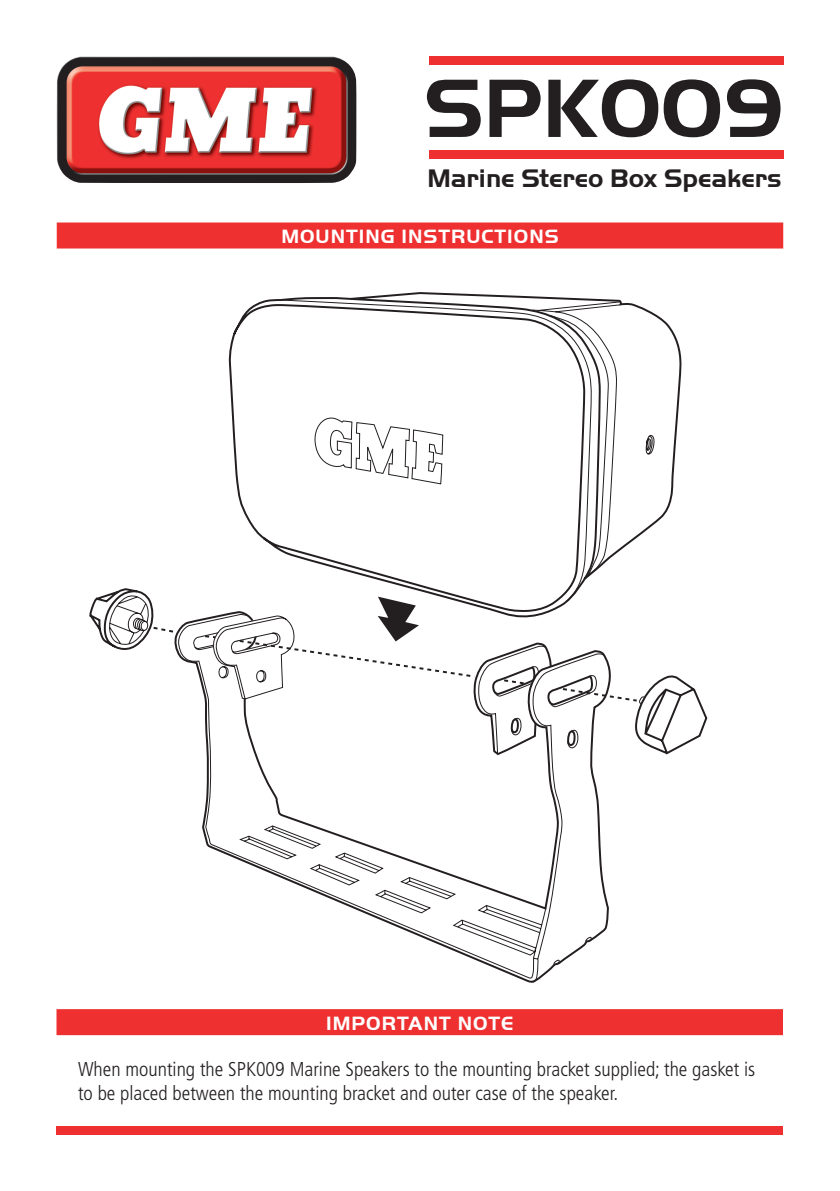
<style>
.page{position:relative;width:840px;height:1191px;background:#fff}
.page>*{position:absolute;margin:0;border:0;box-sizing:border-box;transform-origin:0 0}
.t1{font:700 85.8px "Handel Gothic EF";color:#231f20}
.t2{font:700 26.4px "Handel Gothic EF";color:#231f20}
.t3{font:300 condensed 20px/24px "Frutiger LT";color:#231f20}
.t4{font:700 20px "Handel Gothic EF";letter-spacing:.05em;color:#fff}
</style>
<div class="page">
<svg style="left:202px;top:756px;width:403px;height:226px"></svg>
<svg style="left:228px;top:293px;width:453px;height:258px"></svg>
<svg style="left:280px;top:299px;width:375px;height:288px"></svg>
<svg style="left:89px;top:587px;width:618px;height:169px"></svg>
<div style="left:56px;top:1009px;width:726px;height:26px;background:#ee3030"></div>
<img style="left:57px;top:57px;width:299px;height:126px">
<div style="left:57px;top:222px;width:725px;height:26px;background:#ee3030"></div>
<div style="left:429px;top:57px;width:353px;height:8px;background:#ee3030"></div>
<div style="left:429px;top:150px;width:353px;height:9px;background:#ee3030"></div>
<div style="left:57px;top:1126px;width:725px;height:8px;background:#ee3030"></div>
<h1 class="t1" style="left:423px;top:58px;width:362px">SPK009</h1>
<h2 class="t2" style="left:427px;top:163px;width:355px">Marine Stereo Box Speakers</h2>
<p class="t4" style="left:281px;top:225px;width:278px">MOUNTING INSTRUCTIONS</p>
<p class="t4" style="left:326px;top:1011px;width:189px">IMPORTANT NOTE</p>
<p class="t3" style="left:78px;top:1057px;width:678px">When mounting the SPK009 Marine Speakers to the mounting bracket supplied; the gasket is to be placed between the mounting bracket and outer case of the speaker.</p>
</div>
